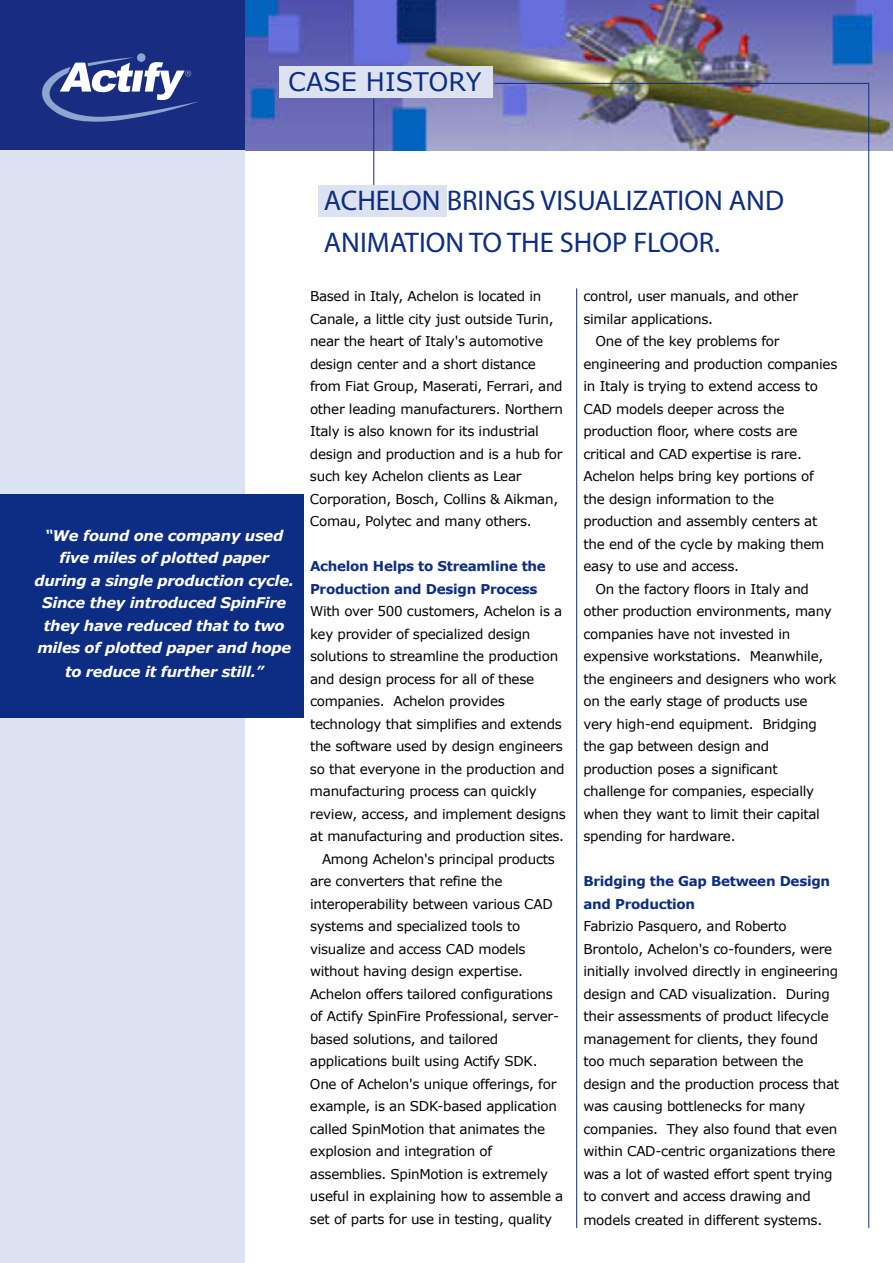
<style>
.page{position:relative;width:893px;height:1263px;background:#fff}
.page>*{position:absolute;margin:0;border:0;box-sizing:border-box;transform-origin:0 0}
.t1{font:28.5px/42px "Myriad";color:#0c2d83}
.t2{font:25.5px "Verdana";color:#0c2d83}
.t3{font:italic 700 14.7px/22.5px "Verdana";letter-spacing:-.02em;color:#fff;text-align:center;scale:.9 1}
.t4{font:italic 700 14.7px "Verdana";letter-spacing:-.02em;color:#fff}
.t5{font:13.5px/22.5px "Verdana";letter-spacing:-.02em;color:#000}
.t6{font:700 13.5px/22.5px "Verdana";letter-spacing:-.02em;color:#0c2d83}
</style>
<div class="page">
<img style="left:245px;top:0;width:648px;height:151px">
<div style="left:0;top:147px;width:245px;height:1116px;background:#dce2ef"></div>
<hr style="left:373px;top:98px;width:1px;height:88px;background:#0c2d83">
<div style="left:0;top:494px;width:304px;height:223px;background:#0c2d83"></div>
<hr style="left:576px;top:288px;width:1px;height:940px;background:#0c2d83">
<hr style="left:868px;top:83px;width:1px;height:1145px;background:#0c2d83">
<div style="left:0;top:0;width:245px;height:150px;background:#182d82"></div>
<div style="left:137px;top:53px;width:9px;height:9px;background:#8ea6cf;border-radius:50%"></div>
<svg style="left:42px;top:57px;width:157px;height:65px"></svg>
<div style="left:279px;top:66px;width:213px;height:32px;background:#dce2ef"></div>
<hr style="left:495px;top:83px;width:374px;height:1px;background:#0c2d83">
<div style="left:318px;top:185px;width:128px;height:32px;background:#dce2ef"></div>
<h2 class="t2" style="left:288px;top:66px;width:195px">CASE HISTORY</h2>
<p class="t3" style="left:34px;top:524px;width:290px">“We found one company used five miles of plotted paper during a single production cycle.<br>Since they introduced SpinFire they have reduced that to two miles of plotted paper and hope</p>
<p class="t4" style="left:65px;top:663px;width:200px">to reduce it further still.”</p>
<h1 class="t1" style="left:324px;top:181px;width:462px">ACHELON BRINGS VISUALIZATION AND<br>ANIMATION TO THE SHOP FLOOR.</h1>
<p class="t5" style="left:310px;top:285px;width:255px">Based in Italy, Achelon is located in Canale, a little city just outside Turin, near the heart of Italy's automotive design center and a short distance from Fiat Group, Maserati, Ferrari, and other leading manufacturers. Northern Italy is also known for its industrial design and production and is a hub for such key Achelon clients as Lear Corporation, Bosch, Collins &amp; Aikman, Comau, Polytec and many others.</p>
<p class="t6" style="left:310px;top:555px;width:237px">Achelon Helps to Streamline the<br>Production and Design Process</p>
<p class="t5" style="left:310px;top:600px;width:254px">With over 500 customers, Achelon is a</p>
<p class="t5" style="left:310px;top:622px;width:222px">key provider of specialized design</p>
<p class="t5" style="left:310px;top:645px;width:250px">solutions to streamline the production</p>
<p class="t5" style="left:310px;top:667px;width:226px">and design process for all of these</p>
<p class="t5" style="left:310px;top:690px;width:196px">companies. Achelon provides</p>
<p class="t5" style="left:310px;top:712px;width:253px">technology that simplifies and extends</p>
<p class="t5" style="left:310px;top:735px;width:254px">the software used by design engineers</p>
<p class="t5" style="left:310px;top:757px;width:256px">so that everyone in the production and</p>
<p class="t5" style="left:310px;top:780px;width:228px">manufacturing process can quickly</p>
<p class="t5" style="left:310px;top:802px;width:257px">review, access, and implement designs</p>
<p class="t5" style="left:310px;top:825px;width:256px">at manufacturing and production sites.</p>
<p class="t5" style="left:322px;top:847px;width:234px">Among Achelon's principal products</p>
<p class="t5" style="left:310px;top:870px;width:194px">are converters that refine the</p>
<p class="t5" style="left:310px;top:892px;width:244px">interoperability between various CAD</p>
<p class="t5" style="left:310px;top:915px;width:212px">systems and specialized tools to</p>
<p class="t5" style="left:310px;top:937px;width:217px">visualize and access CAD models</p>
<p class="t5" style="left:310px;top:960px;width:215px">without having design expertise.</p>
<p class="t5" style="left:310px;top:982px;width:244px">Achelon offers tailored configurations</p>
<p class="t5" style="left:310px;top:1005px;width:251px">of Actify SpinFire Professional, server-</p>
<p class="t5" style="left:310px;top:1027px;width:190px">based solutions, and tailored</p>
<p class="t5" style="left:310px;top:1050px;width:229px">applications built using Actify SDK.</p>
<p class="t5" style="left:310px;top:1072px;width:248px">One of Achelon's unique offerings, for</p>
<p class="t5" style="left:310px;top:1095px;width:248px">example, is an SDK-based application</p>
<p class="t5" style="left:310px;top:1117px;width:237px">called SpinMotion that animates the</p>
<p class="t5" style="left:310px;top:1140px;width:184px">explosion and integration of</p>
<p class="t5" style="left:310px;top:1162px;width:240px">assemblies. SpinMotion is extremely</p>
<p class="t5" style="left:310px;top:1185px;width:255px">useful in explaining how to assemble a</p>
<p class="t5" style="left:310px;top:1207px;width:244px">set of parts for use in testing, quality</p>
<p class="t5" style="left:583px;top:285px;width:216px">control, user manuals, and other similar applications.</p>
<p class="t5" style="left:595px;top:330px;width:186px">One of the key problems for</p>
<p class="t5" style="left:583px;top:352px;width:255px">engineering and production companies</p>
<p class="t5" style="left:583px;top:375px;width:236px">in Italy is trying to extend access to</p>
<p class="t5" style="left:583px;top:397px;width:203px">CAD models deeper across the</p>
<p class="t5" style="left:583px;top:420px;width:216px">production floor, where costs are</p>
<p class="t5" style="left:583px;top:442px;width:220px">critical and CAD expertise is rare.</p>
<p class="t5" style="left:583px;top:465px;width:232px">Achelon helps bring key portions of</p>
<p class="t5" style="left:583px;top:487px;width:192px">the design information to the</p>
<p class="t5" style="left:583px;top:510px;width:235px">production and assembly centers at</p>
<p class="t5" style="left:583px;top:532px;width:242px">the end of the cycle by making them</p>
<p class="t5" style="left:583px;top:555px;width:157px">easy to use and access.</p>
<p class="t5" style="left:595px;top:577px;width:215px">On the factory floors in Italy and</p>
<p class="t5" style="left:583px;top:600px;width:250px">other production environments, many</p>
<p class="t5" style="left:583px;top:622px;width:208px">companies have not invested in</p>
<p class="t5" style="left:583px;top:645px;width:241px">expensive workstations. Meanwhile,</p>
<p class="t5" style="left:583px;top:667px;width:255px">the engineers and designers who work</p>
<p class="t5" style="left:583px;top:690px;width:225px">on the early stage of products use</p>
<p class="t5" style="left:583px;top:712px;width:235px">very high-end equipment. Bridging</p>
<p class="t5" style="left:583px;top:735px;width:187px">the gap between design and</p>
<p class="t5" style="left:583px;top:757px;width:196px">production poses a significant</p>
<p class="t5" style="left:583px;top:780px;width:232px">challenge for companies, especially</p>
<p class="t5" style="left:583px;top:802px;width:238px">when they want to limit their capital</p>
<p class="t5" style="left:583px;top:825px;width:154px">spending for hardware.</p>
<p class="t6" style="left:583px;top:870px;width:248px">Bridging the Gap Between Design and Production</p>
<p class="t5" style="left:583px;top:915px;width:257px">Fabrizio Pasquero, and Roberto Brontolo, Achelon's co-founders, were initially involved directly in engineering design and CAD visualization. During their assessments of product lifecycle management for clients, they found too much separation between the design and the production process that was causing bottlenecks for many companies. They also found that even within CAD-centric organizations there was a lot of wasted effort spent trying to convert and access drawing and</p>
<p class="t5" style="left:583px;top:1209px;width:240px">models created in different systems.</p>
</div>
